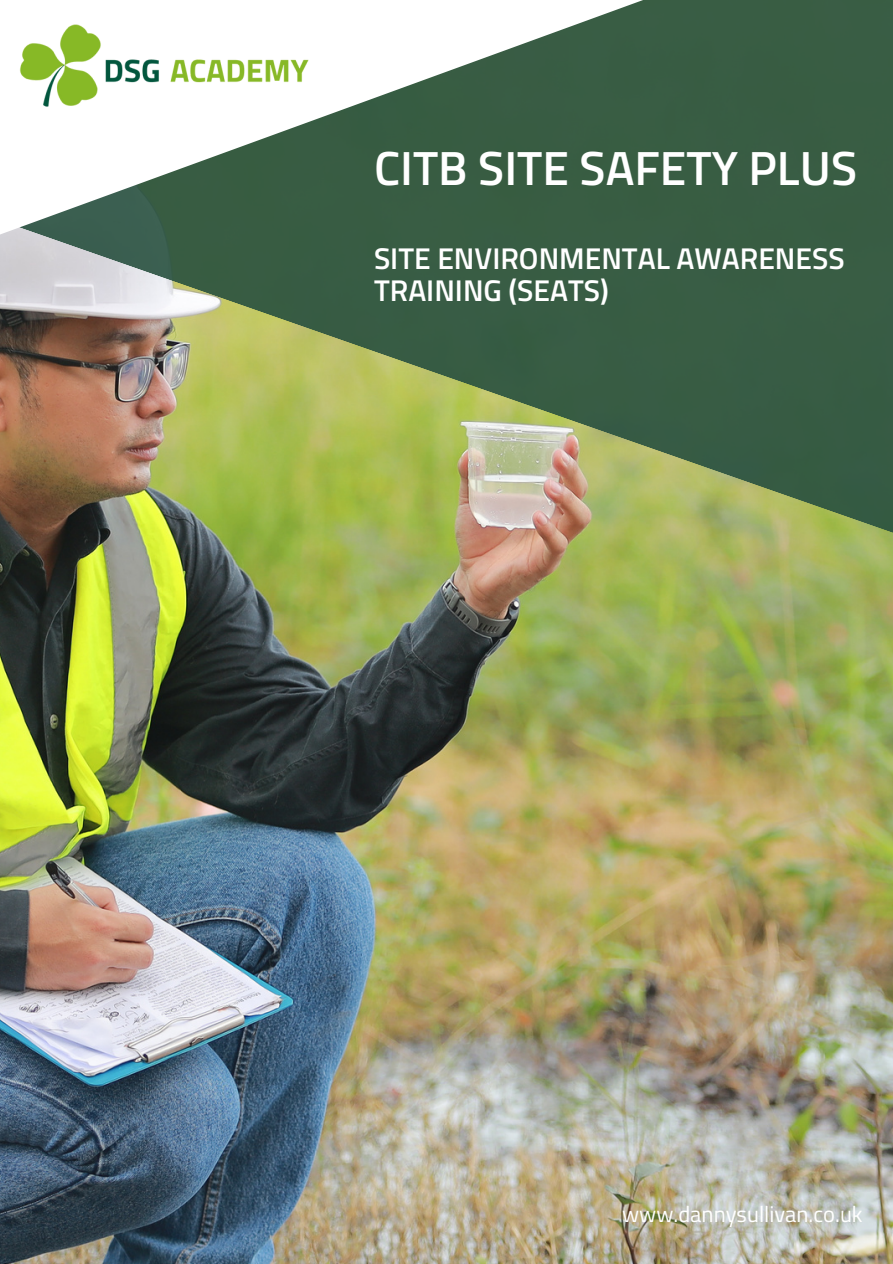
<style>
.page{position:relative;width:893px;height:1264px;background:#fff}
.page>*{position:absolute;margin:0;border:0;box-sizing:border-box;transform-origin:0 0}
.t1{font:600 48px "Titillium Web";color:#fff}
.t2{font:600 30px/31.5px "Titillium Web";color:#fff}
.t3{font:22.5px "Titillium Web";color:#fff}
</style>
<div class="page">
<img style="left:0;top:543px;width:892px;height:720px">
<img style="left:0;top:384px;width:892px;height:159px">
<svg style="left:0;top:0;width:892px;height:384px;fill:#395d44"></svg>
<img style="left:19px;top:21px;width:290px;height:88px">
<p class="t1" style="left:374px;top:130px;width:484px">CITB SITE SAFETY PLUS</p>
<h1 class="t2" style="left:374px;top:242px;width:472px">SITE ENVIRONMENTAL AWARENESS<br>TRAINING (SEATS)</h1>
<h2 class="t3" style="left:622px;top:1196px;width:242px">www.dannysullivan.co.uk</h2>
</div>
